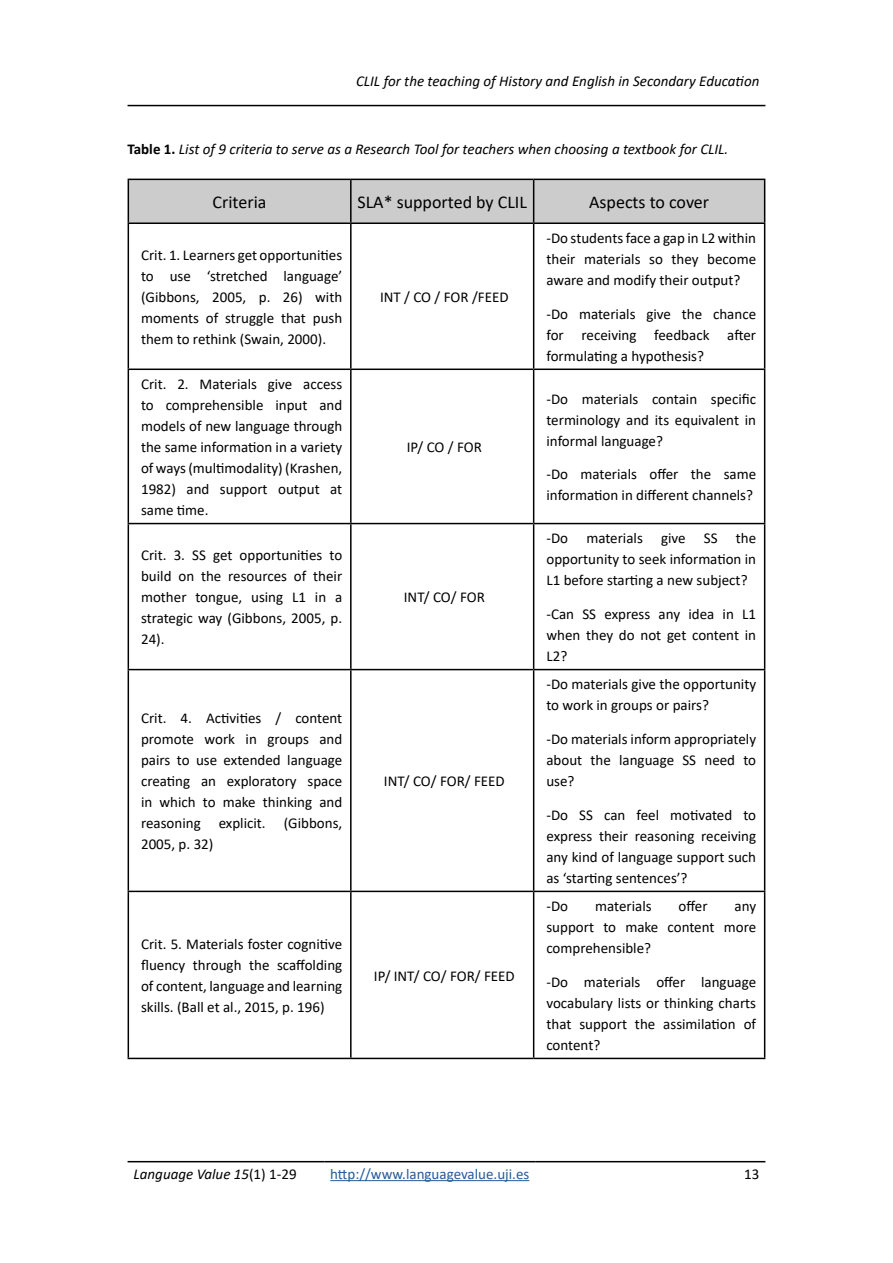
<style>
.page{position:relative;width:893px;height:1263px;background:#fff}
.page>*{position:absolute;margin:0;border:0;box-sizing:border-box;transform-origin:0 0}
.t1{font:18px "Calibri";color:#000}
.t2{font:15px/21px "Calibri";color:#000;text-align:justify}
.t3{font:italic 15px "Calibri";color:#000}
.t4{font:15px "Calibri";color:#275b9b}
.s1{font-weight:700;font-style:normal}
.s2{font-style:normal}
</style>
<div class="page">
<hr style="left:128px;top:1161px;width:196px;height:1px;background:#000">
<hr style="left:324px;top:1161px;width:212px;height:1px;background:#000">
<hr style="left:536px;top:1161px;width:229px;height:1px;background:#000">
<hr style="left:330px;top:1180px;width:199px;height:1px;background:#275b9b">
<hr style="left:128px;top:105px;width:637px;height:1px;background:#000">
<div style="left:129px;top:180px;width:635px;height:42px;background:#ccc"></div>
<hr style="left:128px;top:179px;width:223px;height:1px;background:#000">
<hr style="left:128px;top:180px;width:1px;height:42px;background:#000">
<hr style="left:351px;top:179px;width:183px;height:1px;background:#000">
<hr style="left:350px;top:180px;width:2px;height:42px;background:#000">
<hr style="left:534px;top:179px;width:231px;height:1px;background:#000">
<hr style="left:533px;top:180px;width:1px;height:42px;background:#000">
<hr style="left:764px;top:180px;width:1px;height:42px;background:#000">
<hr style="left:128px;top:222px;width:223px;height:2px;background:#000">
<hr style="left:128px;top:224px;width:1px;height:144px;background:#000">
<hr style="left:351px;top:222px;width:183px;height:2px;background:#000">
<hr style="left:350px;top:224px;width:2px;height:144px;background:#000">
<hr style="left:534px;top:222px;width:231px;height:2px;background:#000">
<hr style="left:533px;top:224px;width:1px;height:144px;background:#000">
<hr style="left:764px;top:224px;width:1px;height:144px;background:#000">
<hr style="left:128px;top:368px;width:223px;height:2px;background:#000">
<hr style="left:128px;top:370px;width:1px;height:153px;background:#000">
<hr style="left:351px;top:368px;width:183px;height:2px;background:#000">
<hr style="left:350px;top:370px;width:2px;height:153px;background:#000">
<hr style="left:534px;top:368px;width:231px;height:2px;background:#000">
<hr style="left:533px;top:370px;width:1px;height:153px;background:#000">
<hr style="left:764px;top:370px;width:1px;height:153px;background:#000">
<hr style="left:128px;top:523px;width:223px;height:1px;background:#000">
<hr style="left:128px;top:524px;width:1px;height:145px;background:#000">
<hr style="left:351px;top:523px;width:183px;height:1px;background:#000">
<hr style="left:350px;top:524px;width:2px;height:145px;background:#000">
<hr style="left:534px;top:523px;width:231px;height:1px;background:#000">
<hr style="left:533px;top:524px;width:1px;height:145px;background:#000">
<hr style="left:764px;top:524px;width:1px;height:145px;background:#000">
<hr style="left:128px;top:669px;width:223px;height:1px;background:#000">
<hr style="left:128px;top:670px;width:1px;height:221px;background:#000">
<hr style="left:351px;top:669px;width:183px;height:1px;background:#000">
<hr style="left:350px;top:670px;width:2px;height:221px;background:#000">
<hr style="left:534px;top:669px;width:231px;height:1px;background:#000">
<hr style="left:533px;top:670px;width:1px;height:221px;background:#000">
<hr style="left:764px;top:670px;width:1px;height:221px;background:#000">
<hr style="left:128px;top:891px;width:223px;height:1px;background:#000">
<hr style="left:128px;top:892px;width:1px;height:166px;background:#000">
<hr style="left:351px;top:891px;width:183px;height:1px;background:#000">
<hr style="left:350px;top:892px;width:2px;height:166px;background:#000">
<hr style="left:534px;top:891px;width:231px;height:1px;background:#000">
<hr style="left:533px;top:892px;width:1px;height:166px;background:#000">
<hr style="left:764px;top:892px;width:1px;height:166px;background:#000">
<hr style="left:128px;top:1058px;width:223px;height:1px;background:#000">
<hr style="left:351px;top:1058px;width:183px;height:1px;background:#000">
<hr style="left:534px;top:1058px;width:231px;height:1px;background:#000">
<p class="t3" style="left:356px;top:71px;width:405px">CLIL for the teaching of History and English in Secondary Education</p>
<p class="t3" style="left:128px;top:138px;width:602px"><span class="s1">Table 1.</span> List of 9 criteria to serve as a Research Tool for teachers when choosing a textbook for CLIL.</p>
<p class="t1" style="left:213px;top:190px;width:55px">Criteria</p>
<p class="t1" style="left:357px;top:190px;width:171px">SLA* supported by CLIL</p>
<p class="t1" style="left:589px;top:190px;width:122px">Aspects to cover</p>
<p class="t2" style="left:141px;top:244px;width:203px">Crit. 1. Learners get opportunities to use ‘stretched language’ (Gibbons, 2005, p. 26) with moments of struggle that push them to rethink (Swain, 2000).</p>
<p class="t2" style="left:546px;top:227px;width:211px">-Do students face a gap in L2 within their materials so they become aware and modify their output?</p>
<p class="t2" style="left:546px;top:303px;width:211px">-Do materials give the chance for receiving feedback after formulating a hypothesis?</p>
<p class="t2" style="left:380px;top:286px;width:130px">INT / CO / FOR /FEED</p>
<p class="t2" style="left:141px;top:373px;width:203px">Crit. 2. Materials give access to comprehensible input and models of new language through the same information in a variety of ways (multimodality) (Krashen, 1982) and support output at same time.</p>
<p class="t2" style="left:141px;top:544px;width:203px">Crit. 3. SS get opportunities to build on the resources of their mother tongue, using L1 in a strategic way (Gibbons, 2005, p.<br>24).</p>
<p class="t2" style="left:141px;top:707px;width:203px">Crit. 4. Activities / content promote work in groups and pairs to use extended language creating an exploratory space in which to make thinking and reasoning explicit. (Gibbons, 2005, p. 32)</p>
<p class="t2" style="left:141px;top:933px;width:203px">Crit. 5. Materials foster cognitive fluency through the scaffolding of content, language and learning skills. (Ball et al., 2015, p. 196)</p>
<p class="t2" style="left:407px;top:436px;width:77px">IP/ CO / FOR</p>
<p class="t2" style="left:404px;top:586px;width:82px">INT/ CO/ FOR</p>
<p class="t2" style="left:384px;top:770px;width:122px">INT/ CO/ FOR/ FEED</p>
<p class="t2" style="left:374px;top:965px;width:142px">IP/ INT/ CO/ FOR/ FEED</p>
<p class="t2" style="left:546px;top:388px;width:211px">-Do materials contain specific terminology and its equivalent in informal language?</p>
<p class="t2" style="left:546px;top:464px;width:211px">-Do materials offer the same information in different channels?</p>
<p class="t2" style="left:546px;top:527px;width:211px">-Do materials give SS the opportunity to seek information in L1 before starting a new subject?</p>
<p class="t2" style="left:546px;top:603px;width:211px">-Can SS express any idea in L1 when they do not get content in L2?</p>
<p class="t2" style="left:546px;top:673px;width:211px">-Do materials give the opportunity to work in groups or pairs?</p>
<p class="t2" style="left:546px;top:728px;width:211px">-Do materials inform appropriately about the language SS need to use?</p>
<p class="t2" style="left:546px;top:804px;width:211px">-Do SS can feel motivated to express their reasoning receiving any kind of language support such as ‘starting sentences’?</p>
<p class="t2" style="left:546px;top:895px;width:23px">-Do</p>
<p class="t2" style="left:595px;top:895px;width:58px">materials</p>
<p class="t2" style="left:679px;top:895px;width:30px">offer</p>
<p class="t2" style="left:546px;top:895px;width:211px;text-indent:188px">any support to make content more comprehensible?</p>
<p class="t2" style="left:546px;top:971px;width:211px">-Do materials offer language vocabulary lists or thinking charts that support the assimilation of content?</p>
<p class="t3" style="left:134px;top:1163px;width:165px">Language Value 15<span class="s2">(1) 1-29</span></p>
<p class="t4" style="left:330px;top:1163px;width:201px">http://www.languagevalue.uji.es</p>
<p class="t2" style="left:744px;top:1163px;width:17px">13</p>
</div>
